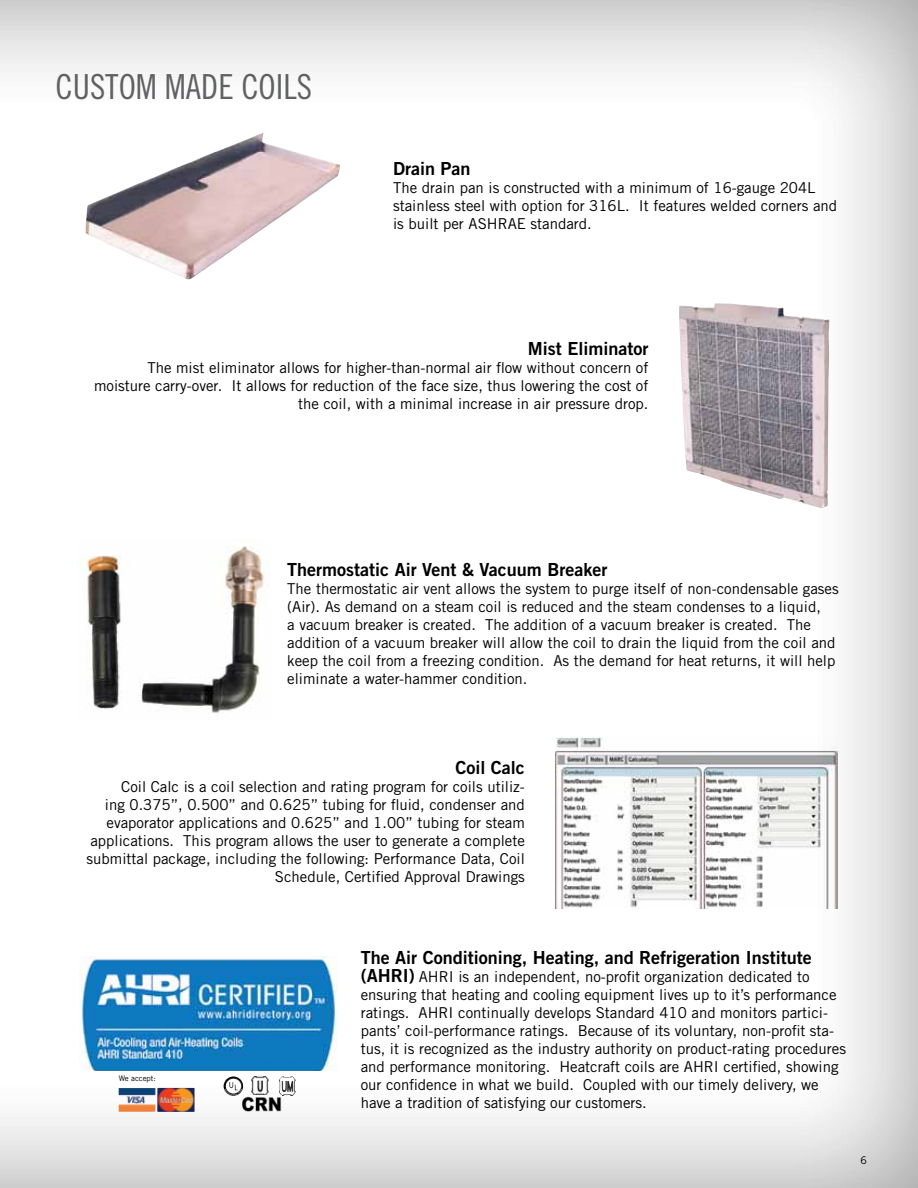
<style>
.page{position:relative;width:918px;height:1188px;background:#fff}
.page>*{position:absolute;margin:0;border:0;box-sizing:border-box;transform-origin:0 0}
.t1{font:34.5px "Trade Gothic LT Std Cn 18";color:#636466}
.t2{font:18px "Trade Gothic LT Std Bd 2";color:#000}
.t3{font:15px/18px "Trade Gothic LT Std";color:#000}
.t4{font:10.5px "Trade Gothic LT Std";color:#000}
.t5{font:7.65px "Trade Gothic LT Std";color:#000}
.s1{font-family:"Trade Gothic LT Std Bd 2";font-size:18px}
</style>
<div class="page">
<div style="left:0;top:0;width:918px;height:1188px;background:#000;opacity:.24"></div>
<h1 class="t1" style="left:56px;top:66px;width:258px">CUSTOM MADE COILS</h1>
<p class="t2" style="left:393px;top:157px;width:79px">Drain Pan</p>
<p class="t3" style="left:393px;top:178px;width:446px">The drain pan is constructed with a minimum of 16-gauge 204L stainless steel with option for 316L. It features welded corners and is built per ASHRAE standard.</p>
<p class="t2" style="left:528px;top:338px;width:122px">Mist Eliminator</p>
<p class="t3" style="left:94px;top:359px;width:556px;text-align:right">The mist eliminator allows for higher-than-normal air flow without concern of moisture carry-over. It allows for reduction of the face size, thus lowering the cost of the coil, with a minimal increase in air pressure drop.</p>
<p class="t2" style="left:287px;top:558px;width:322px">Thermostatic Air Vent &amp; Vacuum Breaker</p>
<p class="t3" style="left:287px;top:579px;width:553px">The thermostatic air vent allows the system to purge itself of non-condensable gases (Air). As demand on a steam coil is reduced and the steam condenses to a liquid,<br>a vacuum breaker is created. The addition of a vacuum breaker is created. The addition of a vacuum breaker will allow the coil to drain the liquid from the coil and keep the coil from a freezing condition. As the demand for heat returns, it will help eliminate a water-hammer condition.</p>
<p class="t2" style="left:455px;top:756px;width:71px">Coil Calc</p>
<p class="t3" style="left:87px;top:777px;width:440px;text-align:right">Coil Calc is a coil selection and rating program for coils utiliz-<br>ing 0.375”, 0.500” and 0.625” tubing for fluid, condenser and evaporator applications and 0.625” and 1.00” tubing for steam applications. This program allows the user to generate a complete submittal package, including the following: Performance Data, Coil Schedule, Certified Approval Drawings</p>
<p class="t5" style="left:119px;top:1074px;width:38px">We accept:</p>
<p class="t2" style="left:361px;top:947px;width:452px">The Air Conditioning, Heating, and Refrigeration Institute</p>
<p class="t3" style="left:361px;top:968px;width:487px"><span class="s1">(AHRI)</span> AHRI is an independent, no-profit organization dedicated to ensuring that heating and cooling equipment lives up to it’s performance ratings. AHRI continually develops Standard 410 and monitors partici&shy;pants’ coil-performance ratings. Because of its voluntary, non-profit sta&shy;tus, it is recognized as the industry authority on product-rating procedures and performance monitoring. Heatcraft coils are AHRI certified, showing our confidence in what we build. Coupled with our timely delivery, we have a tradition of satisfying our customers.</p>
<p class="t4" style="left:860px;top:1154px;width:8px">6</p>
</div>
